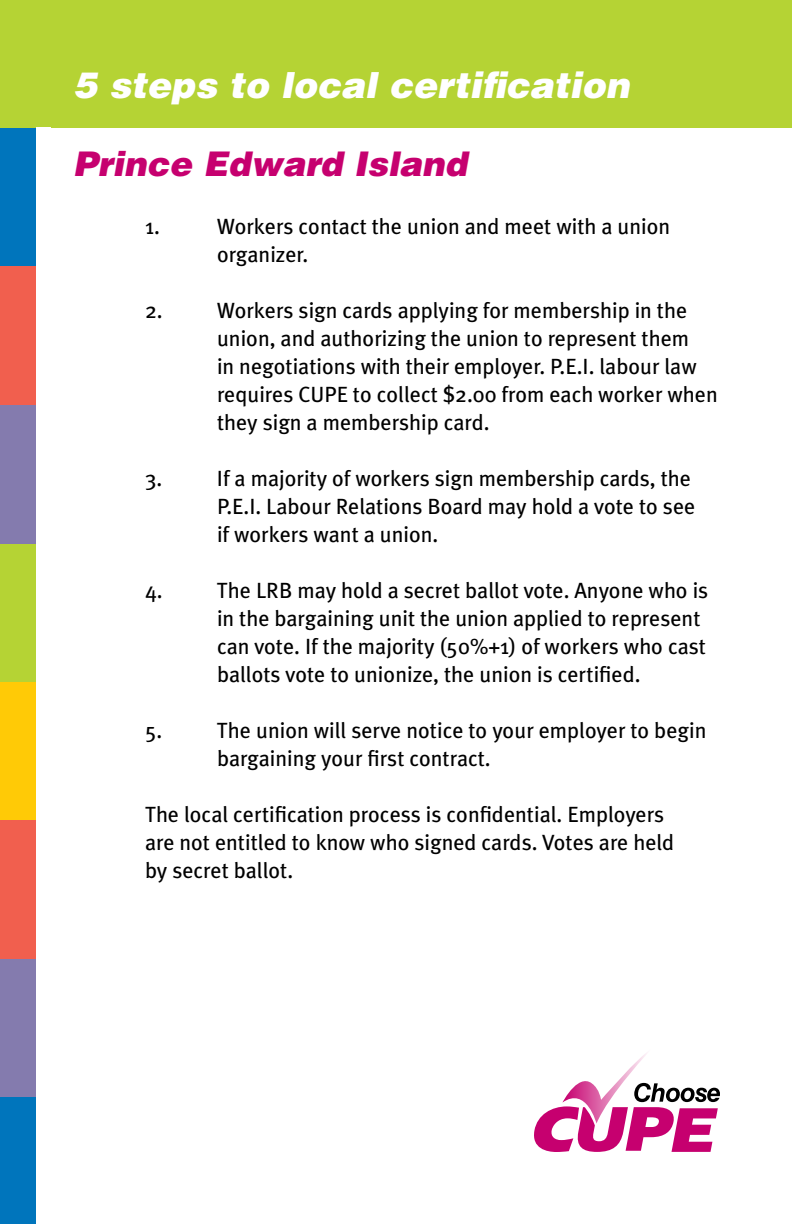
<style>
.page{position:relative;width:792px;height:1224px;background:#fff}
.page>*{position:absolute;margin:0;border:0;box-sizing:border-box;transform-origin:0 0}
.t1{font:italic 900 36px "Helvetica LT Std";color:#fff}
.t2{font:italic 900 34px "Helvetica LT Std";color:#c6006f}
.t3{font:22px/28px "Meta Plus";color:#000}
</style>
<div class="page">
<svg style="left:534px;top:1053px;width:186px;height:99px"></svg>
<div style="left:0;top:518px;width:36px;height:164px;background:#b5d334"></div>
<div style="left:0;top:128px;width:36px;height:138px;background:#0075bc"></div>
<div style="left:0;top:1095px;width:36px;height:129px;background:#0075bc"></div>
<div style="left:0;top:266px;width:43px;height:140px;background:#f15f4e"></div>
<div style="left:0;top:0;width:792px;height:128px;background:#b5d334"></div>
<div style="left:0;top:406px;width:36px;height:138px;background:#847bae"></div>
<div style="left:0;top:682px;width:36px;height:139px;background:#ffca06"></div>
<div style="left:0;top:821px;width:36px;height:139px;background:#f15f4e"></div>
<div style="left:0;top:960px;width:36px;height:137px;background:#847bae"></div>
<div style="left:36px;top:128px;width:15px;height:995px;background:#fff"></div>
<h1 class="t1" style="left:73px;top:61px;width:558px">5 steps to local certification</h1>
<h2 class="t2" style="left:73px;top:141px;width:396px">Prince Edward Island</h2>
<p class="t3" style="left:145px;top:212px;width:16px">1.</p>
<p class="t3" style="left:217px;top:212px;width:455px">Workers contact the union and meet with a union organizer.</p>
<p class="t3" style="left:145px;top:296px;width:19px">2.</p>
<p class="t3" style="left:217px;top:296px;width:502px">Workers sign cards applying for membership in the union, and authorizing the union to represent them<br>in negotiations with their employer. P.E.I. labour law requires CUPE to collect $2.00 from each worker when they sign a membership card.</p>
<p class="t3" style="left:145px;top:464px;width:19px">3.</p>
<p class="t3" style="left:217px;top:464px;width:480px">If a majority of workers sign membership cards, the<br>P.E.I. Labour Relations Board may hold a vote to see if workers want a union.</p>
<p class="t3" style="left:145px;top:576px;width:19px">4.</p>
<p class="t3" style="left:217px;top:576px;width:493px">The LRB may hold a secret ballot vote. Anyone who is in the bargaining unit the union applied to represent can vote. If the majority (50%+1) of workers who cast ballots vote to unionize, the union is certified.</p>
<p class="t3" style="left:145px;top:716px;width:19px">5.</p>
<p class="t3" style="left:217px;top:716px;width:491px">The union will serve notice to your employer to begin bargaining your first contract.</p>
<p class="t3" style="left:145px;top:800px;width:531px">The local certification process is confidential. Employers are not entitled to know who signed cards. Votes are held by secret ballot.</p>
</div>
